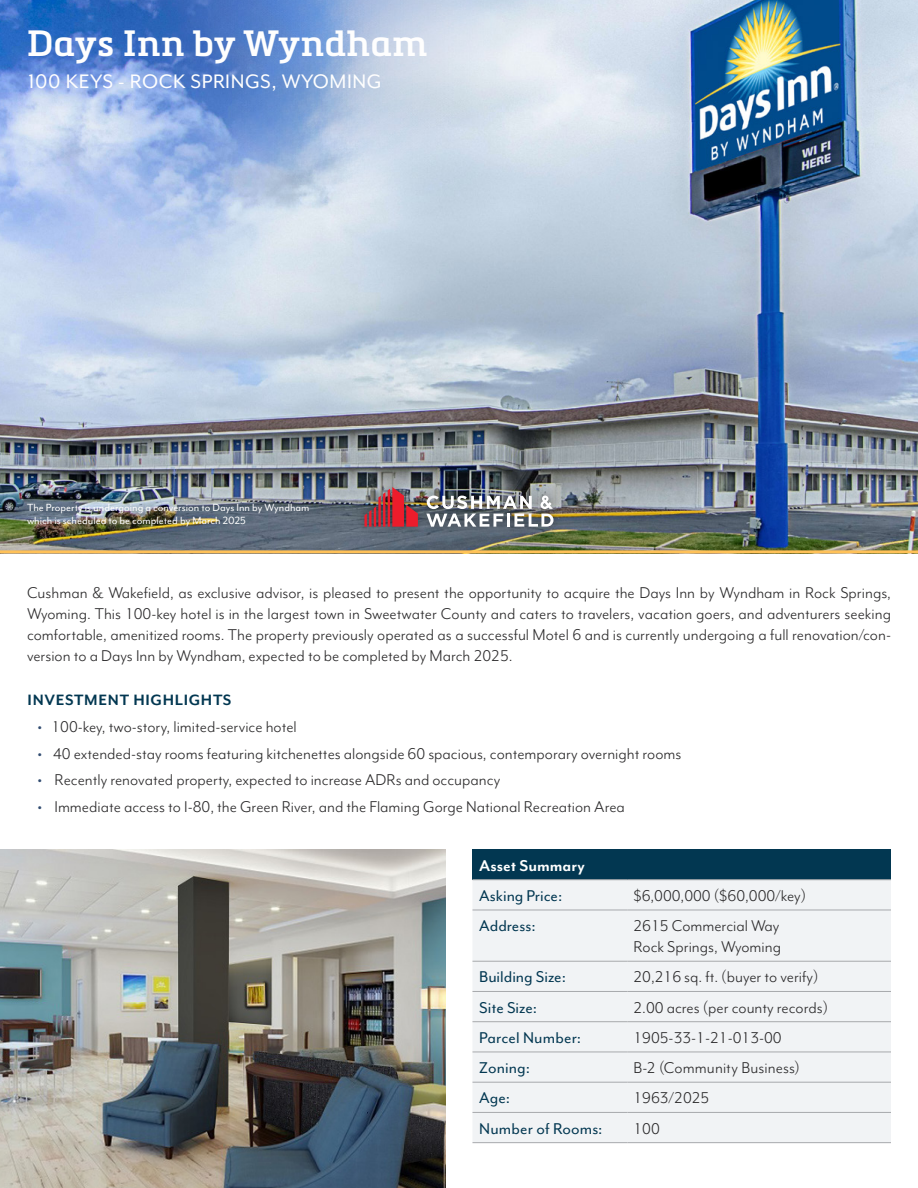
<style>
.page{position:relative;width:918px;height:1188px;background:#fff}
.page>*{position:absolute;margin:0;border:0;box-sizing:border-box;transform-origin:0 0}
.t1{font:600 36px "Metronic Slab Pro";letter-spacing:.02em;color:#fefefe}
.t2{font:22.5px "Mr Eaves Mod OT";letter-spacing:.025em;color:#fefefe}
.t3{font:18px/21px "Mr Eaves Mod OT";color:#292829;text-align:justify}
.t4{font:18px "Mr Eaves Mod OT";color:#023751}
.t5{font:700 18px "Mr Eaves Mod OT";color:#fff}
.t6{font:700 17.25px "Mr Eaves Mod OT";letter-spacing:.04em;color:#023751}
.t7{font:12px/13.5px "Mr Eaves Mod OT";color:#fff}
.s1{font-family:"Myriad Pro";font-weight:300;font-size:16.5px;color:#314c71}
</style>
<div class="page">
<img style="left:0;top:0;width:918px;height:550px">
<img style="left:0;top:850px;width:446px;height:338px">
<hr style="left:0;top:550px;width:918px;height:3px;background:#ffc158">
<div style="left:355px;top:478px;width:208px;height:58px;background:#000;opacity:.5"></div>
<img style="left:364px;top:487px;width:54px;height:40px">
<img style="left:426px;top:496px;width:128px;height:31px">
<div style="left:472px;top:850px;width:419px;height:30px;background:#023751"></div>
<div style="left:472px;top:880px;width:419px;height:262px;background:#f1f3f5"></div>
<hr style="left:472px;top:1052px;width:155px;height:1px;background:#a7a9ac">
<hr style="left:627px;top:1052px;width:264px;height:1px;background:#a7a9ac">
<hr style="left:472px;top:1082px;width:155px;height:1px;background:#a7a9ac">
<hr style="left:627px;top:1082px;width:264px;height:1px;background:#a7a9ac">
<hr style="left:627px;top:1112px;width:264px;height:1px;background:#a7a9ac">
<hr style="left:627px;top:1142px;width:264px;height:1px;background:#a7a9ac">
<hr style="left:472px;top:1112px;width:155px;height:1px;background:#a7a9ac">
<hr style="left:472px;top:1142px;width:155px;height:1px;background:#a7a9ac">
<hr style="left:472px;top:910px;width:155px;height:1px;background:#a7a9ac">
<hr style="left:627px;top:910px;width:264px;height:1px;background:#a7a9ac">
<hr style="left:472px;top:961px;width:155px;height:1px;background:#a7a9ac">
<hr style="left:472px;top:991px;width:155px;height:1px;background:#a7a9ac">
<hr style="left:472px;top:1021px;width:155px;height:1px;background:#a7a9ac">
<hr style="left:627px;top:961px;width:264px;height:1px;background:#a7a9ac">
<hr style="left:627px;top:991px;width:264px;height:1px;background:#a7a9ac">
<hr style="left:627px;top:1021px;width:264px;height:1px;background:#a7a9ac">
<hr style="left:472px;top:879px;width:155px;height:1px;background:#a7a9ac">
<hr style="left:627px;top:879px;width:264px;height:1px;background:#a7a9ac">
<h1 class="t1" style="left:27px;top:21px;width:402px">Days Inn by Wyndham</h1>
<p class="t2" style="left:29px;top:69px;width:355px">100 KEYS - ROCK SPRINGS, WYOMING</p>
<p class="t7" style="left:27px;top:500px;width:284px">The Property is undergoing a conversion to Days Inn by Wyndham which is scheduled to be completed by March 2025</p>
<p class="t3" style="left:27px;top:582px;width:866px">Cushman &amp; Wakefield, as exclusive advisor, is pleased to present the opportunity to acquire the Days Inn by Wyndham in Rock Springs, Wyoming. This 100-key hotel is in the largest town in Sweetwater County and caters to travelers, vacation goers, and adventurers seeking comfortable, amenitized rooms. The property previously operated as a successful Motel 6 and is currently undergoing a full renovation/con&shy;version to a Days Inn by Wyndham, expected to be completed by March 2025.</p>
<p class="t6" style="left:28px;top:690px;width:205px">INVESTMENT HIGHLIGHTS</p>
<p class="t3" style="left:38px;top:716px;width:261px"><span class="s1">•</span> 100-key, two-story, limited-service hotel</p>
<p class="t3" style="left:38px;top:743px;width:645px"><span class="s1">•</span> 40 extended-stay rooms featuring kitchenettes alongside 60 spacious, contemporary overnight rooms</p>
<p class="t3" style="left:38px;top:769px;width:464px"><span class="s1">•</span> Recently renovated property, expected to increase ADRs and occupancy</p>
<p class="t3" style="left:38px;top:796px;width:589px"><span class="s1">•</span> Immediate access to I-80, the Green River, and the Flaming Gorge National Recreation Area</p>
<p class="t5" style="left:479px;top:855px;width:107px">Asset Summary</p>
<p class="t4" style="left:479px;top:886px;width:85px">Asking Price:</p>
<p class="t3" style="left:633px;top:885px;width:174px">$6,000,000 ($60,000/key)</p>
<p class="t4" style="left:479px;top:916px;width:58px">Address:</p>
<p class="t3" style="left:633px;top:915px;width:149px">2615 Commercial Way<br>Rock Springs, Wyoming</p>
<p class="t4" style="left:479px;top:967px;width:88px">Building Size:</p>
<p class="t3" style="left:633px;top:966px;width:187px">20,216 sq. ft. (buyer to verify)</p>
<p class="t4" style="left:479px;top:997px;width:60px">Site Size:</p>
<p class="t3" style="left:633px;top:997px;width:196px">2.00 acres (per county records)</p>
<p class="t4" style="left:479px;top:1028px;width:103px">Parcel Number:</p>
<p class="t3" style="left:633px;top:1027px;width:150px">1905-33-1-21-013-00</p>
<p class="t4" style="left:479px;top:1058px;width:52px">Zoning:</p>
<p class="t3" style="left:633px;top:1057px;width:168px">B-2 (Community Business)</p>
<p class="t4" style="left:479px;top:1088px;width:32px">Age:</p>
<p class="t3" style="left:633px;top:1087px;width:77px">1963/2025</p>
<p class="t4" style="left:479px;top:1118px;width:125px">Number of Rooms:</p>
<p class="t3" style="left:633px;top:1118px;width:28px">100</p>
</div>
